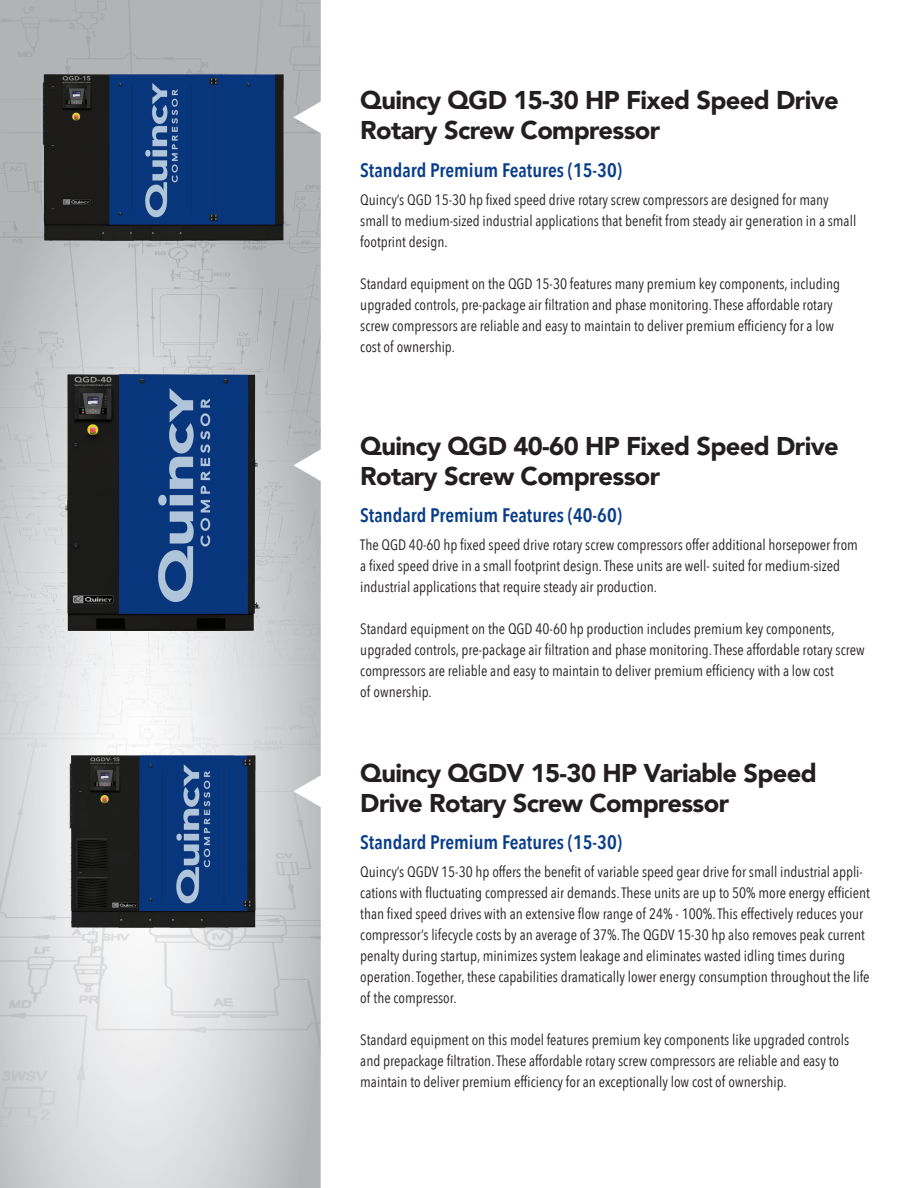
<style>
.page{position:relative;width:918px;height:1188px;background:#fff}
.page>*{position:absolute;margin:0;border:0;box-sizing:border-box;transform-origin:0 0}
.t1{font:900 25.5px/30px "Avenir LT Std";letter-spacing:-.025em;color:#231f20}
.t2{font:600 19.5px "Avenir Next Condensed";color:#083e89}
.t3{font:15px/21px "Avenir Next Condensed";color:#231f20}
</style>
<div class="page">
<img style="left:0;top:0;width:321px;height:1188px">
<img style="left:41px;top:74px;width:244px;height:166px">
<img style="left:68px;top:754px;width:190px;height:174px">
<img style="left:66px;top:375px;width:194px;height:256px">
<svg style="left:293px;top:100px;width:28px;height:34px"></svg>
<svg style="left:293px;top:448px;width:28px;height:34px"></svg>
<svg style="left:293px;top:775px;width:28px;height:34px"></svg>
<p class="t1" style="left:360px;top:85px;width:480px">Quincy QGD 15-30 HP Fixed Speed Drive<br>Rotary Screw Compressor</p>
<p class="t2" style="left:360px;top:153px;width:263px">Standard Premium Features (15-30)</p>
<p class="t3" style="left:360px;top:188px;width:498px">Quincy’s QGD 15-30 hp fixed speed drive rotary screw compressors are designed for many small to medium-sized industrial applications that benefit from steady air generation in a small footprint design.</p>
<p class="t3" style="left:360px;top:272px;width:481px">Standard equipment on the QGD 15-30 features many premium key components, including upgraded controls, pre-package air filtration and phase monitoring.These affordable rotary screw compressors are reliable and easy to maintain to deliver premium efficiency for a low cost of ownership.</p>
<p class="t1" style="left:360px;top:431px;width:480px">Quincy QGD 40-60 HP Fixed Speed Drive<br>Rotary Screw Compressor</p>
<p class="t2" style="left:360px;top:499px;width:263px">Standard Premium Features (40-60)</p>
<p class="t3" style="left:360px;top:534px;width:499px">The QGD 40-60 hp fixed speed drive rotary screw compressors offer additional horsepower from a fixed speed drive in a small footprint design.These units are well- suited for medium-sized industrial applications that require steady air production.</p>
<p class="t3" style="left:360px;top:618px;width:506px">Standard equipment on the QGD 40-60 hp production includes premium key components, upgraded controls, pre-package air filtration and phase monitoring.These affordable rotary screw compressors are reliable and easy to maintain to deliver premium efficiency with a low cost<br>of ownership.</p>
<p class="t1" style="left:360px;top:758px;width:458px">Quincy QGDV 15-30 HP Variable Speed<br>Drive Rotary Screw Compressor</p>
<p class="t2" style="left:360px;top:826px;width:263px">Standard Premium Features (15-30)</p>
<p class="t3" style="left:360px;top:861px;width:511px">Quincy’s QGDV 15-30 hp offers the benefit of variable speed gear drive for small industrial appli&shy;cations with fluctuating compressed air demands.These units are up to 50% more energy efficient than fixed speed drives with an extensive flow range of 24% - 100%.This effectively reduces your compressor’s lifecycle costs by an average of 37%.The QGDV 15-30 hp also removes peak current penalty during startup, minimizes system leakage and eliminates wasted idling times during operation. Together, these capabilities dramatically lower energy consumption throughout the life of the compressor.</p>
<p class="t3" style="left:360px;top:1029px;width:491px">Standard equipment on this model features premium key components like upgraded controls and prepackage filtration.These affordable rotary screw compressors are reliable and easy to maintain to deliver premium efficiency for an exceptionally low cost of ownership.</p>
</div>
